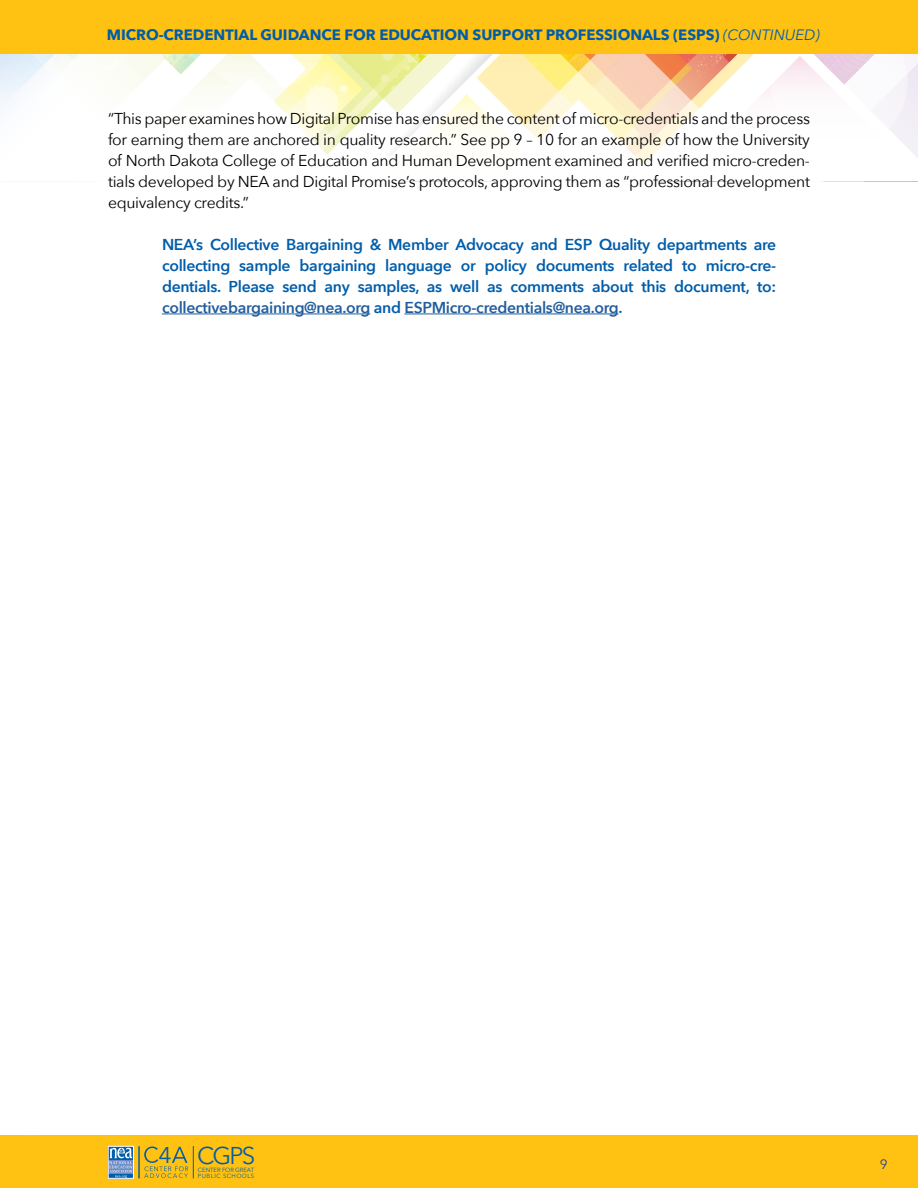
<style>
.page{position:relative;width:918px;height:1188px;background:#fff}
.page>*{position:absolute;margin:0;border:0;box-sizing:border-box;transform-origin:0 0}
.t1{font:24.15px "Avenir Next";color:#005daa}
.t2{font:15.75px/21px "Avenir Next";letter-spacing:-.02em;color:#000;text-align:justify}
.t3{font:600 15.75px/21px "Avenir Next";letter-spacing:-.02em;color:#005daa;text-align:justify}
.t4{font:700 15px "Avenir Next";letter-spacing:-.005em;color:#005daa}
.t5{font:13.5px "Avenir Next";color:#25408f}
.t6{font:6px "Avenir Next";letter-spacing:-.01em;color:#005daa}
.t7{font:6px "Avenir Next";letter-spacing:.075em;color:#005daa}
.s1{font-weight:400;font-style:italic}
.s2{color:#215e9e}
.s3{font-size:22.65px}
</style>
<div class="page">
<div style="left:0;top:1136px;width:918px;height:52px;background:#ffc212"></div>
<svg style="left:0;top:54px;width:918px;height:110px"></svg>
<div style="left:0;top:0;width:918px;height:54px;background:#ffc212"></div>
<svg style="left:25px;top:1135px;width:23px;height:1px"></svg>
<svg style="left:110px;top:1148px;width:22px;height:29px"></svg>
<div style="left:108px;top:1146px;width:26px;height:33px;border:1px solid #fff"></div>
<hr style="left:139px;top:1146px;width:1px;height:32px;background:#005daa">
<svg style="left:144px;top:1147px;width:44px;height:31px"></svg>
<hr style="left:193px;top:1146px;width:1px;height:32px;background:#005daa">
<hr style="left:162px;top:314px;width:208px;height:1px;background:#215e9e">
<hr style="left:404px;top:314px;width:215px;height:1px;background:#215e9e">
<p class="t4" style="left:107px;top:22px;width:714px">MICRO-CREDENTIAL GUIDANCE FOR EDUCATION SUPPORT PROFESSIONALS (ESPS) <span class="s1">(CONTINUED)</span></p>
<p class="t2" style="left:108px;top:107px;width:704px">“This paper examines how Digital Promise has ensured the content of micro-credentials and the process for earning them are anchored in quality research.” See pp 9 – 10 for an example of how the University of North Dakota College of Education and Human Development examined and verified micro-creden&shy;tials developed by NEA and Digital Promise’s protocols, approving them as “professional development equivalency credits.”</p>
<p class="t3" style="left:162px;top:233px;width:616px">NEA’s Collective Bargaining &amp; Member Advocacy and ESP Quality departments are collecting sample bargaining language or policy documents related to micro-cre&shy;dentials. Please send any samples, as well as comments about this document, to: <span class="s2">collectivebargaining@nea.org</span> and <span class="s2">ESPMicro-credentials@nea.org</span>.</p>
<h1 class="t1" style="left:158px;top:1135px;width:98px"><span class="s3">4</span> CGPS</h1>
<p class="t7" style="left:198px;top:1171px;width:58px">PUBLIC SCHOOLS</p>
<p class="t6" style="left:198px;top:1164px;width:58px">CENTER FOR GREAT</p>
<p class="t5" style="left:880px;top:1153px;width:9px">9</p>
</div>
